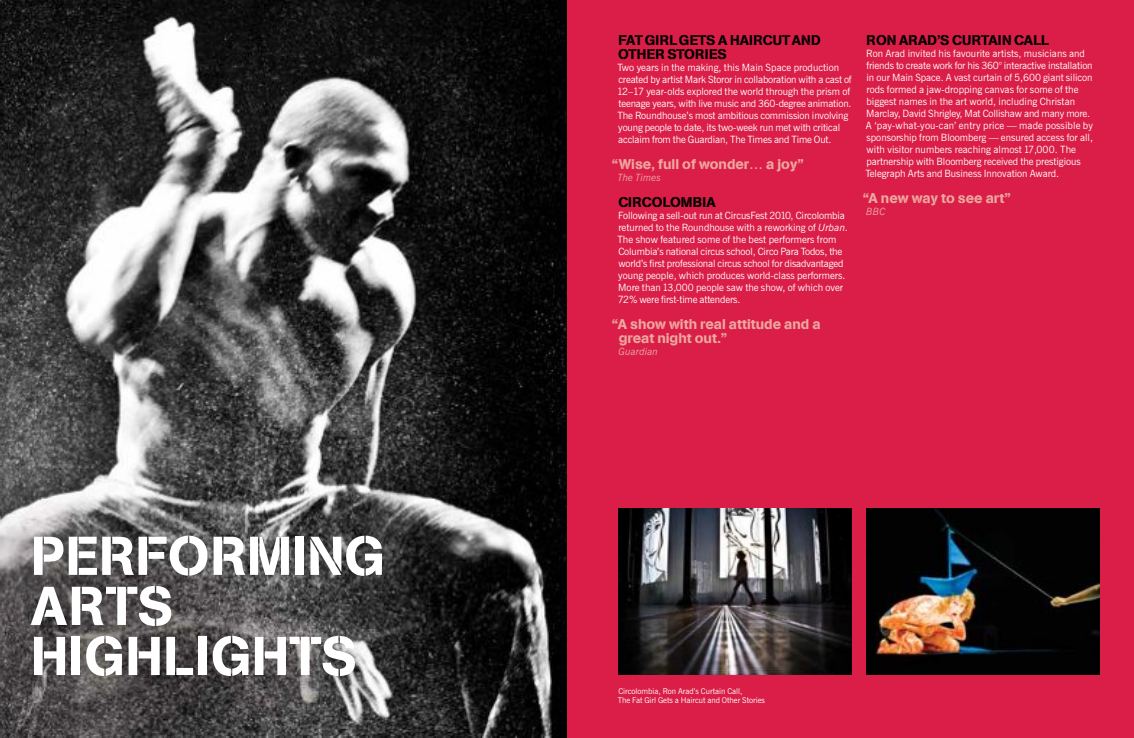
<style>
.page{position:relative;width:1134px;height:738px;background:#fff}
.page>*{position:absolute;margin:0;border:0;box-sizing:border-box;transform-origin:0 0}
.t1{font:500 54px/50px "AG Book Stencil BQ";letter-spacing:.01em;color:#fff}
.t2{font:500 14px/14px "AG Book Stencil BQ";color:#eda8a1}
.t3{font:500 14px/14px "AG Book Stencil BQ";letter-spacing:.005em;color:#000}
.t4{font:10px/12px "News Gothic BT";letter-spacing:-.005em;color:#fff}
.t5{font:italic 10px "News Gothic BT";color:#eda8a1}
.t6{font:8px/9px "News Gothic BT";color:#fff}
.s1{font-style:italic}
</style>
<div class="page">
<div style="left:567px;top:0;width:566px;height:737px;background:#da1e48"></div>
<img style="left:0;top:0;width:567px;height:737px">
<img style="left:618px;top:508px;width:234px;height:166px">
<img style="left:866px;top:508px;width:234px;height:166px">
<h1 class="t1" style="left:31px;top:530px;width:355px">PERFORMING<br>ARTS<br>HIGHLIGHTS</h1>
<h2 class="t3" style="left:618px;top:33px;width:204px">FAT GIRL GETS A HAIRCUTAND<br>OTHER STORIES</h2>
<p class="t4" style="left:617px;top:61px;width:236px">Two years in the making, this Main Space production created by artist Mark Storor in collaboration with a cast of 12–17 year-olds explored the world through the prism of teenage years, with live music and 360-degree animation.<br>The Roundhouse’s most ambitious commission involving young people to date, its two-week run met with critical acclaim from the Guardian, The Times and Time Out.</p>
<h2 class="t2" style="left:612px;top:157px;width:194px">“Wise, full of wonder… a joy”</h2>
<p class="t5" style="left:618px;top:171px;width:44px">The Times</p>
<h2 class="t3" style="left:618px;top:195px;width:99px">CIRCOLOMBIA</h2>
<p class="t4" style="left:617px;top:209px;width:232px">Following a sell-out run at CircusFest 2010, Circolombia returned to the Roundhouse with a reworking of <span class="s1">Urban</span>.<br>The show featured some of the best performers from Columbia’s national circus school, Circo Para Todos, the world’s first professional circus school for disadvantaged young people, which produces world-class performers.<br>More than 13,000 people saw the show, of which over 72% were first-time attenders.</p>
<h2 class="t2" style="left:619px;top:317px;width:203px;text-indent:-7px">“A show with real attitude and a great night out.”</h2>
<p class="t5" style="left:619px;top:345px;width:41px">Guardian</p>
<h2 class="t3" style="left:867px;top:33px;width:184px">RON ARAD’S CURTAIN CALL</h2>
<p class="t4" style="left:865px;top:47px;width:229px">Ron Arad invited his favourite artists, musicians and friends to create work for his 360° interactive installation in our Main Space. A vast curtain of 5,600 giant silicon rods formed a jaw-dropping canvas for some of the biggest names in the art world, including Christan Marclay, David Shrigley, Mat Collishaw and many more.<br>A ‘pay-what-you-can’ entry price — made possible by sponsorship from Bloomberg — ensured access for all, with visitor numbers reaching almost 17,000. The partnership with Bloomberg received the prestigious Telegraph Arts and Business Innovation Award.</p>
<h2 class="t2" style="left:863px;top:191px;width:150px">“A new way to see art”</h2>
<p class="t5" style="left:866px;top:205px;width:21px">BBC</p>
<p class="t6" style="left:618px;top:685px;width:149px">Circolombia, Ron Arad’s Curtain Call,<br>The Fat Girl Gets a Haircut and Other Stories</p>
</div>
